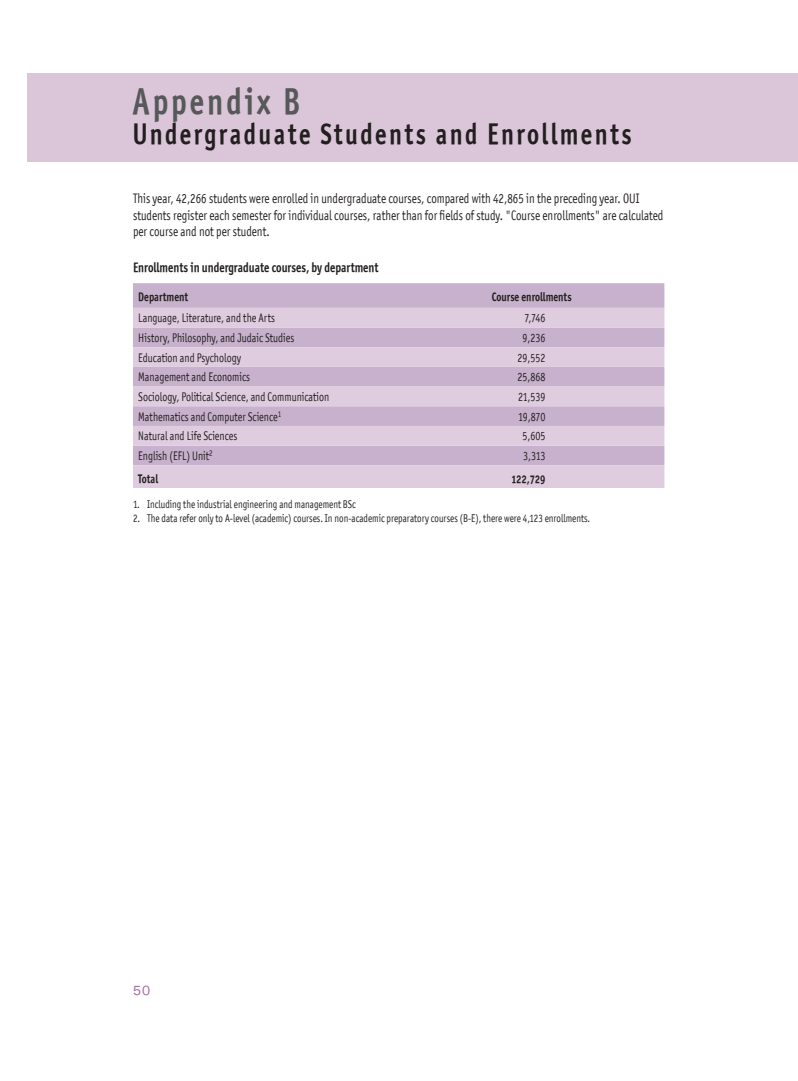
<style>
.page{position:relative;width:798px;height:1081px;background:#fff}
.page>*{position:absolute;margin:0;border:0;box-sizing:border-box;transform-origin:0 0}
.t1{font:37.5px "Officina Sans OSITCTT Bold";letter-spacing:.1em;color:#57585a;scale:.8 1}
.t2{font:30px "Officina Sans OSITCTT Bold";letter-spacing:.1em;color:#231f20;scale:.8 1}
.t3{font:16.25px "MF Narkis Tam";color:#a672a2}
.t4{font:13.75px/16.2px "Officina San ITC";color:#231f20;scale:.8 1}
.t5{font:13.75px "Officina Sans OSITCTT Bold";color:#231f20;scale:.8 1}
.t6{font:12.5px "Officina San ITC";color:#231f20;scale:.8 1}
.t7{font:12.5px "Officina Sans OSITCTT Bold";color:#231f20;scale:.8 1}
.t8{font:11.25px "Officina San ITC";color:#231f20;scale:.8 1}
</style>
<div class="page">
<div style="left:27px;top:73px;width:770px;height:89px;background:#dbc6d9"></div>
<svg style="left:133px;top:283px;width:531px;height:25px;background:#c7b2cc"></svg>
<svg style="left:133px;top:308px;width:531px;height:180px;background:#d4c0d7"></svg>
<h1 class="t1" style="left:133px;top:78px;width:210px">Appendix B</h1>
<h2 class="t2" style="left:133px;top:115px;width:624px">Undergraduate Students and Enrollments</h2>
<p class="t4" style="left:133px;top:191px;width:664px">This year, 42,266 students were enrolled in undergraduate courses, compared with 42,865 in the preceding year. OUI students register each semester for individual courses, rather than for fields of study. "Course enrollments" are calculated per course and not per student.</p>
<p class="t5" style="left:133px;top:259px;width:308px">Enrollments in undergraduate courses, by department</p>
<p class="t7" style="left:138px;top:288px;width:64px">Department</p>
<p class="t7" style="left:491px;top:288px;width:101px">Course enrollments</p>
<p class="t6" style="left:138px;top:311px;width:172px">Language, Literature, and the Arts</p>
<p class="t6" style="left:524px;top:311px;width:28px">7,746</p>
<p class="t6" style="left:138px;top:330px;width:196px">History, Philosophy, and Judaic Studies</p>
<p class="t6" style="left:522px;top:330px;width:30px">9,236</p>
<p class="t6" style="left:138px;top:350px;width:130px">Education and Psychology</p>
<p class="t6" style="left:517px;top:350px;width:36px">29,552</p>
<p class="t6" style="left:138px;top:370px;width:141px">Management and Economics</p>
<p class="t6" style="left:517px;top:370px;width:36px">25,868</p>
<p class="t6" style="left:138px;top:389px;width:240px">Sociology, Political Science, and Communication</p>
<p class="t6" style="left:518px;top:389px;width:36px">21,539</p>
<p class="t6" style="left:138px;top:409px;width:180px">Mathematics and Computer Science<sup>1</sup></p>
<p class="t6" style="left:518px;top:409px;width:36px">19,870</p>
<p class="t6" style="left:138px;top:429px;width:125px">Natural and Life Sciences</p>
<p class="t6" style="left:522px;top:429px;width:30px">5,605</p>
<p class="t6" style="left:138px;top:448px;width:94px">English (EFL) Unit<sup>2</sup></p>
<p class="t6" style="left:523px;top:448px;width:30px">3,313</p>
<p class="t7" style="left:138px;top:471px;width:26px">Total</p>
<p class="t7" style="left:511px;top:471px;width:44px">122,729</p>
<p class="t8" style="left:133px;top:498px;width:280px">1. Including the industrial engineering and management BSc</p>
<p class="t8" style="left:133px;top:511px;width:573px">2. The data refer only to A-level (academic) courses. In non-academic preparatory courses (B-E), there were 4,123 enrollments.</p>
<h3 class="t3" style="left:133px;top:980px;width:19px">50</h3>
</div>
